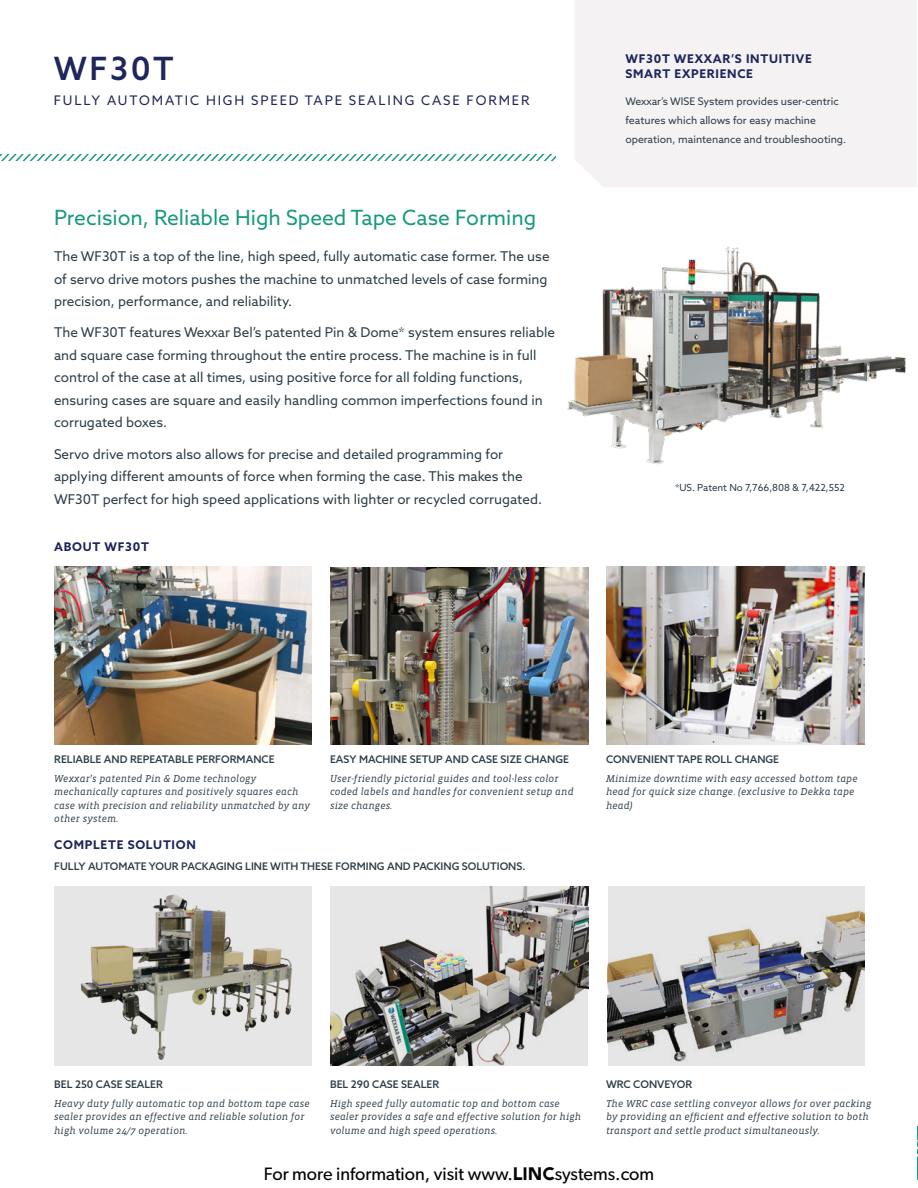
<style>
.page{position:relative;width:918px;height:1188px;background:#fff}
.page>*{position:absolute;margin:0;border:0;box-sizing:border-box;transform-origin:0 0}
.t1{font:500 32.1px "Azo Sans";letter-spacing:.08em;color:#1f265b}
.t2{font:21px "Azo Sans";color:#19997f}
.t3{font:18px "Gibson";color:#040503}
.t4{font:13.5px/22.5px "Azo Sans";color:#2d3e49}
.t5{font:13.2px "Azo Sans";letter-spacing:.14em;color:#1f265b}
.t6{font:700 12px/14.4px "Azo Sans";letter-spacing:.06em;color:#1f265b}
.t7{font:500 10.5px "Azo Sans";color:#2d3e49}
.t8{font:10.5px/18.8px "Azo Sans";color:#2d3e49}
.t9{font:italic 10.2px/13.5px "Vista Slab OTCE";letter-spacing:.01em;color:#2d3e49}
.t10{font:9.75px "Azo Sans";color:#2d3e49}
.s1{font-family:"Arya Single"}
</style>
<div class="page">
<svg style="left:0;top:154px;width:555px;height:7px"></svg>
<hr style="left:917px;top:1126px;width:1px;height:54px;background:#00a78e">
<div style="left:575px;top:0;width:342px;height:187px;background:#f5f2f3"></div>
<img style="left:567px;top:246px;width:339px;height:218px">
<img style="left:54px;top:567px;width:258px;height:178px">
<img style="left:330px;top:567px;width:258px;height:177px">
<div style="left:54px;top:886px;width:258px;height:179px;background:#e6e6e6"></div>
<img style="left:80px;top:894px;width:213px;height:166px">
<img style="left:608px;top:886px;width:256px;height:180px">
<img style="left:330px;top:886px;width:258px;height:179px">
<img style="left:606px;top:567px;width:258px;height:178px">
<h1 class="t1" style="left:54px;top:47px;width:121px">WF30T</h1>
<p class="t5" style="left:54px;top:91px;width:477px">FULLY AUTOMATIC HIGH SPEED TAPE SEALING CASE FORMER</p>
<h2 class="t2" style="left:54px;top:204px;width:484px">Precision, Reliable High Speed Tape Case Forming</h2>
<h3 class="t4" style="left:54px;top:245px;width:497px">The WF30T is a top of the line, high speed, fully automatic case former. The use of servo drive motors pushes the machine to unmatched levels of case forming precision, performance, and reliability.</h3>
<p class="t4" style="left:54px;top:321px;width:503px">The WF30T features Wexxar Bel’s patented Pin &amp; Dome* system ensures reliable and square case forming throughout the entire process. The machine is in full control of the case at all times, using positive force for all folding functions, ensuring cases are square and easily handling common imperfections found in corrugated boxes.</p>
<h3 class="t4" style="left:54px;top:442px;width:490px">Servo drive motors also allows for precise and detailed programming for applying different amounts of force when forming the case. This makes the<br>WF30T perfect for high speed applications with lighter or recycled corrugated.</h3>
<p class="t6" style="left:54px;top:539px;width:96px">ABOUT WF30T</p>
<p class="t6" style="left:625px;top:52px;width:188px">WF30T WEXXAR’S INTUITIVE<br>SMART EXPERIENCE</p>
<p class="t8" style="left:625px;top:92px;width:222px">Wexxar’s WISE System provides user-centric features which allows for easy machine operation, maintenance and troubleshooting.</p>
<p class="t10" style="left:675px;top:481px;width:171px">*US. Patent No 7,766,808 &amp; 7,422,552</p>
<p class="t7" style="left:54px;top:752px;width:222px">RELIABLE AND REPEATABLE PERFORMANCE</p>
<p class="t9" style="left:54px;top:771px;width:257px">Wexxar’s patented Pin &amp; Dome technology mechanically captures and positively squares each case with precision and reliability unmatched by any other system.</p>
<p class="t7" style="left:330px;top:752px;width:240px">EASY MACHINE SETUP AND CASE SIZE CHANGE</p>
<p class="t9" style="left:330px;top:771px;width:245px">User-friendly pictorial guides and tool-less color coded labels and handles for convenient setup and size changes.</p>
<p class="t6" style="left:54px;top:837px;width:143px">COMPLETE SOLUTION</p>
<p class="t7" style="left:54px;top:860px;width:473px">FULLY AUTOMATE YOUR PACKAGING LINE WITH THESE FORMING AND PACKING SOLUTIONS.</p>
<p class="t7" style="left:606px;top:752px;width:175px">CONVENIENT TAPE ROLL CHANGE</p>
<p class="t9" style="left:606px;top:771px;width:253px">Minimize downtime with easy accessed bottom tape head for quick size change. (exclusive to Dekka tape head)</p>
<p class="t7" style="left:54px;top:1077px;width:110px">BEL 250 CASE SEALER</p>
<p class="t9" style="left:54px;top:1097px;width:257px">Heavy duty fully automatic top and bottom tape case sealer provides an effective and reliable solution for high volume 24/7 operation.</p>
<p class="t7" style="left:330px;top:1077px;width:111px">BEL 290 CASE SEALER</p>
<p class="t9" style="left:330px;top:1097px;width:253px">High speed fully automatic top and bottom case sealer provides a safe and effective solution for high volume and high speed operations.</p>
<p class="t7" style="left:606px;top:1077px;width:88px">WRC CONVEYOR</p>
<p class="t9" style="left:606px;top:1097px;width:267px">The WRC case settling conveyor allows for over packing by providing an efficient and effective solution to both transport and settle product simultaneously.</p>
<h3 class="t3" style="left:264px;top:1163px;width:392px">For more information, visit www.<span class="s1">LINC</span>systems.com</h3>
</div>
